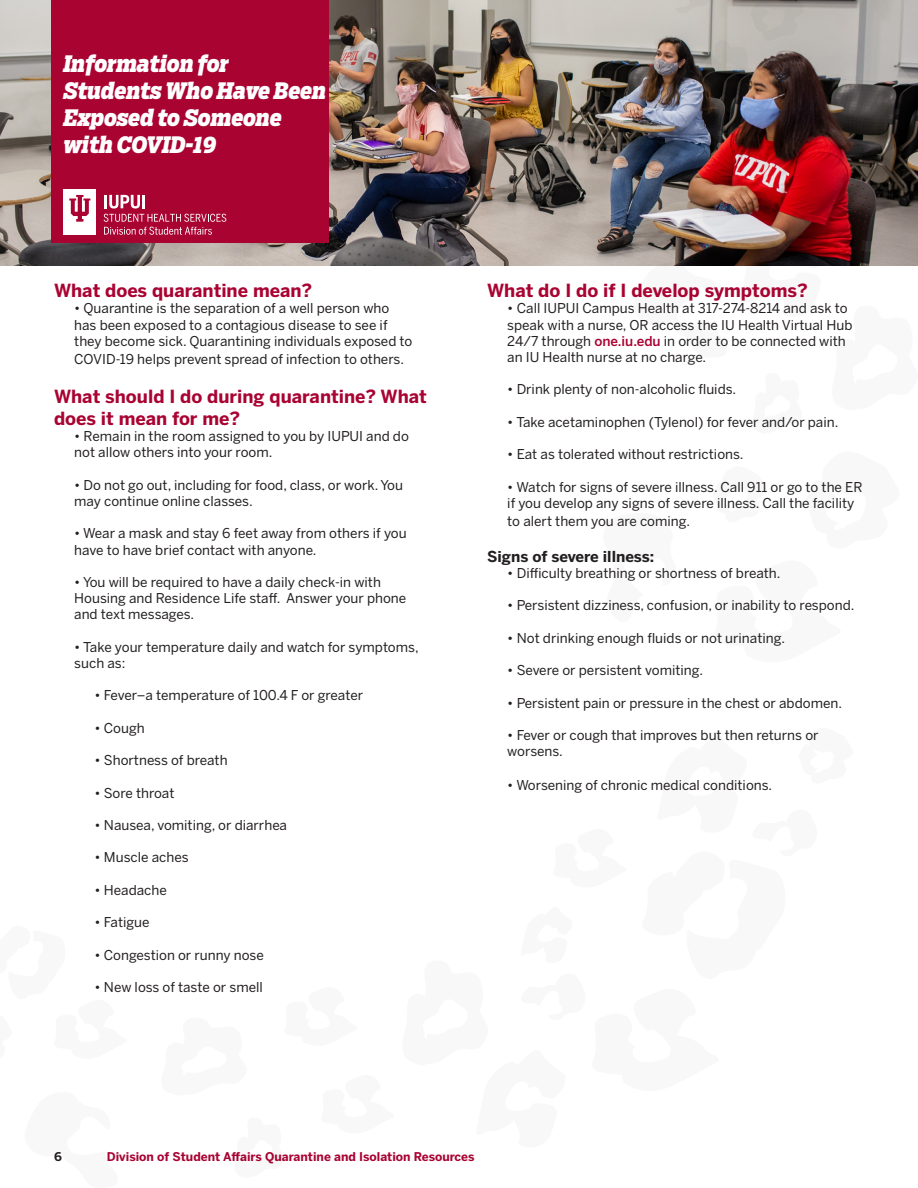
<style>
.page{position:relative;width:918px;height:1188px;background:#fff}
.page>*{position:absolute;margin:0;border:0;box-sizing:border-box;transform-origin:0 0}
.t1{font:italic 900 22.5px/27px "Salvo Serif Cond";color:#fff}
.t2{font:700 18px/21.6px "Benton Sans";color:#a90332}
.t3{font:700 15px "Benton Sans";color:#231f20}
.t4{font:13.5px/16.2px "Benton Sans";color:#231f20}
.t5{font:700 12px "Benton Sans";color:#a90332}
.t6{font:700 12px "Benton Sans";color:#231f20}
.s1{font-weight:500;color:#a90332}
</style>
<div class="page">
<img style="left:0;top:0;width:608px;height:266px">
<div style="left:51px;top:0;width:278px;height:243px;background:#a90332"></div>
<div style="left:64px;top:189px;width:32px;height:46px;background:#fff"></div>
<svg style="left:69px;top:195px;width:21px;height:27px"></svg>
<svg style="left:104px;top:195px;width:122px;height:40px"></svg>
<img style="left:608px;top:0;width:310px;height:266px">
<h1 class="t1" style="left:64px;top:51px;width:264px">Information for<br>Students Who Have Been<br>Exposed to Someone with COVID-19</h1>
<p class="t2" style="left:54px;top:280px;width:260px">What does quarantine mean?</p>
<p class="t4" style="left:74px;top:300px;width:340px">• Quarantine is the separation of a well person who has been exposed to a contagious disease to see if they become sick. Quarantining individuals exposed to</p>
<p class="t4" style="left:74px;top:351px;width:331px">COVID-19 helps prevent spread of infection to others.</p>
<p class="t2" style="left:54px;top:386px;width:375px">What should I do during quarantine? What does it mean for me?</p>
<p class="t4" style="left:74px;top:428px;width:336px">• Remain in the room assigned to you by IUPUI and do not allow others into your room.</p>
<p class="t4" style="left:74px;top:477px;width:330px">• Do not go out, including for food, class, or work. You may continue online classes.</p>
<p class="t4" style="left:74px;top:525px;width:334px">• Wear a mask and stay 6 feet away from others if you have to have brief contact with anyone.</p>
<p class="t4" style="left:74px;top:574px;width:334px">• You will be required to have a daily check-in with<br>Housing and Residence Life staff. Answer your phone and text messages.</p>
<p class="t4" style="left:74px;top:639px;width:346px">• Take your temperature daily and watch for symptoms, such as:</p>
<p class="t4" style="left:94px;top:687px;width:270px">• Fever–a temperature of 100.4 F or greater</p>
<p class="t4" style="left:94px;top:720px;width:52px">• Cough</p>
<p class="t4" style="left:94px;top:752px;width:135px">• Shortness of breath</p>
<p class="t4" style="left:94px;top:785px;width:82px">• Sore throat</p>
<p class="t4" style="left:94px;top:817px;width:194px">• Nausea, vomiting, or diarrhea</p>
<p class="t4" style="left:94px;top:849px;width:96px">• Muscle aches</p>
<p class="t4" style="left:94px;top:882px;width:74px">• Headache</p>
<p class="t4" style="left:94px;top:914px;width:57px">• Fatigue</p>
<p class="t4" style="left:94px;top:947px;width:171px">• Congestion or runny nose</p>
<p class="t4" style="left:94px;top:979px;width:170px">• New loss of taste or smell</p>
<p class="t2" style="left:487px;top:280px;width:322px">What do I do if I develop symptoms?</p>
<p class="t4" style="left:507px;top:300px;width:347px">• Call IUPUI Campus Health at 317-274-8214 and ask to speak with a nurse, OR access the IU Health Virtual Hub 24/7 through <span class="s1">one.iu.edu</span> in order to be connected with an IU Health nurse at no charge.</p>
<p class="t4" style="left:507px;top:381px;width:230px">• Drink plenty of non-alcoholic fluids.</p>
<p class="t4" style="left:507px;top:414px;width:333px">• Take acetaminophen (Tylenol) for fever and/or pain.</p>
<p class="t4" style="left:507px;top:446px;width:238px">• Eat as tolerated without restrictions.</p>
<p class="t4" style="left:507px;top:479px;width:357px">• Watch for signs of severe illness. Call 911 or go to the ER if you develop any signs of severe illness. Call the facility</p>
<p class="t4" style="left:507px;top:513px;width:184px">to alert them you are coming.</p>
<p class="t3" style="left:487px;top:547px;width:169px">Signs of severe illness:</p>
<p class="t4" style="left:507px;top:565px;width:275px">• Difficulty breathing or shortness of breath.</p>
<p class="t4" style="left:507px;top:597px;width:349px">• Persistent dizziness, confusion, or inability to respond.</p>
<p class="t4" style="left:507px;top:630px;width:279px">• Not drinking enough fluids or not urinating.</p>
<p class="t4" style="left:507px;top:662px;width:197px">• Severe or persistent vomiting.</p>
<p class="t4" style="left:507px;top:695px;width:336px">• Persistent pain or pressure in the chest or abdomen.</p>
<p class="t4" style="left:507px;top:727px;width:313px">• Fever or cough that improves but then returns or worsens.</p>
<p class="t4" style="left:507px;top:777px;width:266px">• Worsening of chronic medical conditions.</p>
<p class="t6" style="left:54px;top:1150px;width:9px">6</p>
<p class="t5" style="left:107px;top:1150px;width:369px">Division of Student Affairs Quarantine and Isolation Resources</p>
</div>
